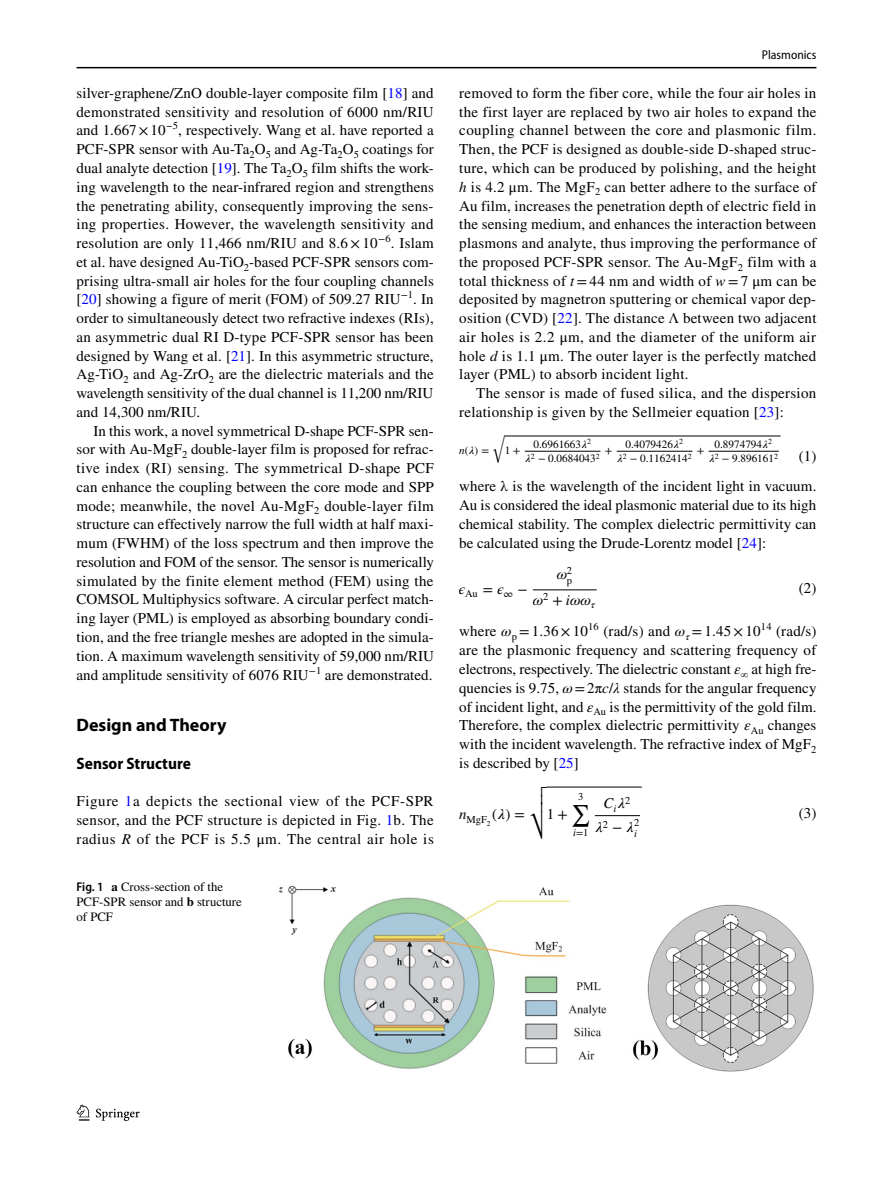
<style>
.page{position:relative;width:893px;height:1187px;background:#fff}
.page>*{position:absolute;margin:0;border:0;box-sizing:border-box;transform-origin:0 0}
.t1{font:700 18px "Myriad Pro";color:#000}
.t2{font:700 semi-condensed 16.5px "Myriad Pro";color:#000}
.t3{font:15px/18.8px "STIX";letter-spacing:.005em;color:#000;text-align:justify}
.t4{font:italic 15px "STIX Math";color:#000}
.t5{font:15px "STIX Math Extensions";color:#000}
.t6{font:15px "STIX General Italic 2";color:#000}
.t7{font:15px "STIX Math Italic 2";color:#000}
.t8{font:15px "STIX General Regular 2";color:#000}
.t9{font:12.75px/15px "STIX";color:#000}
.t10{font:semi-condensed 12.75px "Myriad Pro";color:#000}
.t11{font:11.25px/14.7px "STIX General Regular 3";color:#000;text-align:center}
.t12{font:11.25px "STIX Math Regular 3";color:#000}
.t13{font:11.25px "STIX Math Extensions Regular 2";color:#000}
.t14{font:10.5px "STIX General Regular 2";color:#000}
.t15{font:10.5px "STIX General";color:#000}
.t16{font:10.5px "STIX General Italic 2";color:#000}
.s1{color:#00f}
.s2{font-style:italic}
.s3{font-family:"Myriad Pro";font-weight:600;font-stretch:semi-condensed}
.s4{font-weight:700}
.s5{font-family:"STIX General Italic 3"}
.s6{font-family:"STIX Math Italic 3"}
.s7{font-family:"STIX Math Regular 3"}
.s8{font-style:normal}
.s9{font-family:"STIX General"}
.s10{font-family:"STIX Math"}
.s11{font-family:"STIX Math Regular 2"}
.s12{font-family:"STIX General Regular 2"}
.s13{font-family:"STIX Math Italic 2"}
</style>
<div class="page">
<hr style="left:77px;top:67px;width:739px;height:1px;background:#000">
<svg style="left:77px;top:1104px;width:12px;height:16px"></svg>
<svg style="left:96px;top:1108px;width:44px;height:12px"></svg>
<hr style="left:505px;top:435px;width:276px;height:1px;background:#000">
<hr style="left:525px;top:451px;width:75px;height:1px;background:#000">
<hr style="left:617px;top:451px;width:75px;height:1px;background:#000">
<hr style="left:709px;top:451px;width:70px;height:1px;background:#000">
<hr style="left:533px;top:589px;width:64px;height:1px;background:#000">
<hr style="left:547px;top:786px;width:95px;height:1px;background:#000">
<hr style="left:595px;top:815px;width:45px;height:1px;background:#000">
<img style="left:278px;top:885px;width:536px;height:187px">
<p class="t3" style="left:77px;top:84px;width:359px">silver-graphene/ZnO double-layer composite film [<span class="s1">18</span>] and demonstrated sensitivity and resolution of 6000 nm/RIU and 1.667× -10<sup>−</sup><sup>5</sup>, respectively. Wang et al. have reported a PCF-SPR sensor with Au-Ta<sub>2</sub>O<sub>5</sub> and Ag-Ta<sub>2</sub>O<sub>5</sub> coatings for dual analyte detection [<span class="s1">19</span>]. The Ta<sub>2</sub>O<sub>5</sub> film shifts the work&shy;ing wavelength to the near-infrared region and strengthens the penetrating ability, consequently improving the sens&shy;ing properties. However, the wavelength sensitivity and resolution are only 11,466 nm/RIU and 8.6 × -10<sup>−6</sup>. Islam et al. have designed Au-TiO<sub>2</sub>-based PCF-SPR sensors com&shy;prising ultra-small air holes for the four coupling channels [<span class="s1">20</span>] showing a figure of merit (FOM) of 509.27 RIU<sup>−1</sup>. In order to simultaneously detect two refractive indexes (RIs), an asymmetric dual RI D-type PCF-SPR sensor has been designed by Wang et al. [<span class="s1">21</span>]. In this asymmetric structure, Ag-TiO<sub>2</sub> and Ag-ZrO<sub>2</sub> are the dielectric materials and the wavelength sensitivity of the dual channel is 11,200 nm/RIU and 14,300 nm/RIU.</p>
<p class="t3" style="left:77px;top:422px;width:359px;text-indent:17px">In this work, a novel symmetrical D-shape PCF-SPR sen&shy;sor with Au-MgF<sub>2</sub> double-layer film is proposed for refrac&shy;tive index (RI) sensing. The symmetrical D-shape PCF can enhance the coupling between the core mode and SPP mode; meanwhile, the novel Au-MgF<sub>2</sub> double-layer film structure can effectively narrow the full width at half maxi&shy;mum (FWHM) of the loss spectrum and then improve the resolution and FOM of the sensor. The sensor is numerically simulated by the finite element method (FEM) using the COMSOL Multiphysics software. A circular perfect match&shy;ing layer (PML) is employed as absorbing boundary condi&shy;tion, and the free triangle meshes are adopted in the simula&shy;tion. A maximum wavelength sensitivity of 59,000 nm/RIU and amplitude sensitivity of 6076 RIU<sup>−1</sup> are demonstrated.</p>
<p class="t1" style="left:77px;top:713px;width:151px">Design and Theory</p>
<p class="t2" style="left:77px;top:754px;width:116px">Sensor Structure</p>
<p class="t3" style="left:77px;top:792px;width:359px">Figure <span class="s1">1</span>a depicts the sectional view of the PCF-SPR sensor, and the PCF structure is depicted in Fig. <span class="s1">1</span>b. The radius <span class="s2">R</span> of the PCF is 5.5 μm. The central air hole is</p>
<p class="t9" style="left:77px;top:879px;width:167px"><span class="s3">Fig. 1</span> <span class="s4">a</span> Cross-section of the<br>PCF-SPR sensor and <span class="s4">b</span> structure of PCF</p>
<p class="t10" style="left:762px;top:48px;width:56px">Plasmonics</p>
<p class="t3" style="left:459px;top:84px;width:359px">removed to form the fiber core, while the four air holes in the first layer are replaced by two air holes to expand the coupling channel between the core and plasmonic film.<br>Then, the PCF is designed as double-side D-shaped struc&shy;ture, which can be produced by polishing, and the height <span class="s2">h</span> is 4.2 μm. The MgF<sub>2</sub> can better adhere to the surface of Au film, increases the penetration depth of electric field in the sensing medium, and enhances the interaction between plasmons and analyte, thus improving the performance of the proposed PCF-SPR sensor. The Au-MgF<sub>2</sub> film with a total thickness of <span class="s2">t</span>=44 nm and width of <span class="s2">w</span>=7 μm can be deposited by magnetron sputtering or chemical vapor dep&shy;osition (CVD) [<span class="s1">22</span>]. The distance Λ between two adjacent air holes is 2.2 μm, and the diameter of the uniform air hole <span class="s2">d</span> is 1.1 μm. The outer layer is the perfectly matched layer (PML) to absorb incident light.</p>
<p class="t3" style="left:459px;top:384px;width:359px;text-indent:17px">The sensor is made of fused silica, and the dispersion relationship is given by the Sellmeier equation [<span class="s1">23</span>]:</p>
<p class="t12" style="left:459px;top:443px;width:31px"><span class="s5">n</span>(<span class="s6">𝜆</span>) =</p>
<p class="t13" style="left:492px;top:426px;width:14px">√</p>
<p class="t11" style="left:505px;top:443px;width:17px">1<span class="s7">+</span></p>
<p class="t11" style="left:525px;top:436px;width:76px">0.6961663<span class="s6">𝜆</span><sup>2<br></sup><span class="s6">𝜆</span><sup>2</sup> <span class="s7">−</span> 0.0684043<sup>2</sup></p>
<p class="t12" style="left:605px;top:443px;width:9px">+</p>
<p class="t11" style="left:617px;top:436px;width:76px">0.4079426<span class="s6">𝜆</span><sup>2<br></sup><span class="s6">𝜆</span><sup>2</sup> <span class="s7">−</span> 0.1162414<sup>2</sup></p>
<p class="t12" style="left:697px;top:443px;width:9px">+</p>
<p class="t11" style="left:709px;top:436px;width:71px">0.8974794<span class="s6">𝜆</span><sup>2 </sup><span class="s6">𝜆</span><sup>2</sup> <span class="s7">−</span> 9.896161<sup>2</sup></p>
<p class="t3" style="left:799px;top:448px;width:19px">(1)</p>
<p class="t3" style="left:459px;top:478px;width:359px">where λ is the wavelength of the incident light in vacuum.<br>Au is considered the ideal plasmonic material due to its high chemical stability. The complex dielectric permittivity can be calculated using the Drude-Lorentz model [<span class="s1">24</span>]:</p>
<p class="t4" style="left:557px;top:565px;width:17px">𝜔<sup>2</sup></p>
<p class="t15" style="left:567px;top:577px;width:7px">p</p>
<p class="t4" style="left:533px;top:590px;width:64px">𝜔<sup>2</sup> <span class="s8">+</span> <span class="s9">i</span>𝜔𝜔<sub>𝜏</sub></p>
<p class="t4" style="left:459px;top:579px;width:8px">𝜖</p>
<p class="t3" style="left:799px;top:579px;width:19px">(2)</p>
<p class="t15" style="left:465px;top:590px;width:64px">Au <sup>=</sup><sup>𝜖</sup><span class="s10">∞</span> <sup>−</sup></p>
<p class="t3" style="left:459px;top:623px;width:359px">where <span class="s2">ω</span><sub>p</sub> =1.36× -10<sup>16</sup> (rad/s) and <span class="s2">ω</span><sub>τ</sub> =1.45× -10<sup>14</sup> (rad/s) are the plasmonic frequency and scattering frequency of electrons, respectively. The dielectric constant <span class="s2">ε</span>∞ at high fre&shy;quencies is 9.75, <span class="s2">ω</span>=2π<span class="s2">c</span>/<span class="s2">λ</span> stands for the angular frequency of incident light, and <span class="s2">ε</span><sub>Au</sub> is the permittivity of the gold film.<br>Therefore, the complex dielectric permittivity <span class="s2">ε</span><sub>Au</sub> changes with the incident wavelength. The refractive index of MgF<sub>2 </sub>is described by [<span class="s1">25</span>]</p>
<p class="t5" style="left:529px;top:773px;width:19px">√</p>
<p class="t5" style="left:529px;top:781px;width:19px">√</p>
<p class="t5" style="left:529px;top:789px;width:19px">√</p>
<p class="t5" style="left:529px;top:798px;width:19px">√</p>
<p class="t8" style="left:547px;top:809px;width:23px">1<span class="s11">+</span></p>
<p class="t5" style="left:571px;top:791px;width:21px">∑<sup>3</sup></p>
<p class="t16" style="left:573px;top:828px;width:17px">i<span class="s11">=</span><span class="s12">1</span></p>
<p class="t6" style="left:603px;top:798px;width:29px">C<sub>i</sub><span class="s13">𝜆</span><sup>2</sup></p>
<p class="t7" style="left:595px;top:817px;width:46px">𝜆<sup>2</sup> <span class="s11">−</span> 𝜆<sup>2</sup></p>
<p class="t16" style="left:634px;top:830px;width:4px">i</p>
<p class="t6" style="left:459px;top:809px;width:9px">n</p>
<p class="t3" style="left:799px;top:805px;width:19px">(3)</p>
<p class="t14" style="left:467px;top:816px;width:60px">MgF<sub>2</sub> <sup>(</sup><sup>𝜆</sup><sup>)</sup> <sup>=</sup></p>
</div>
